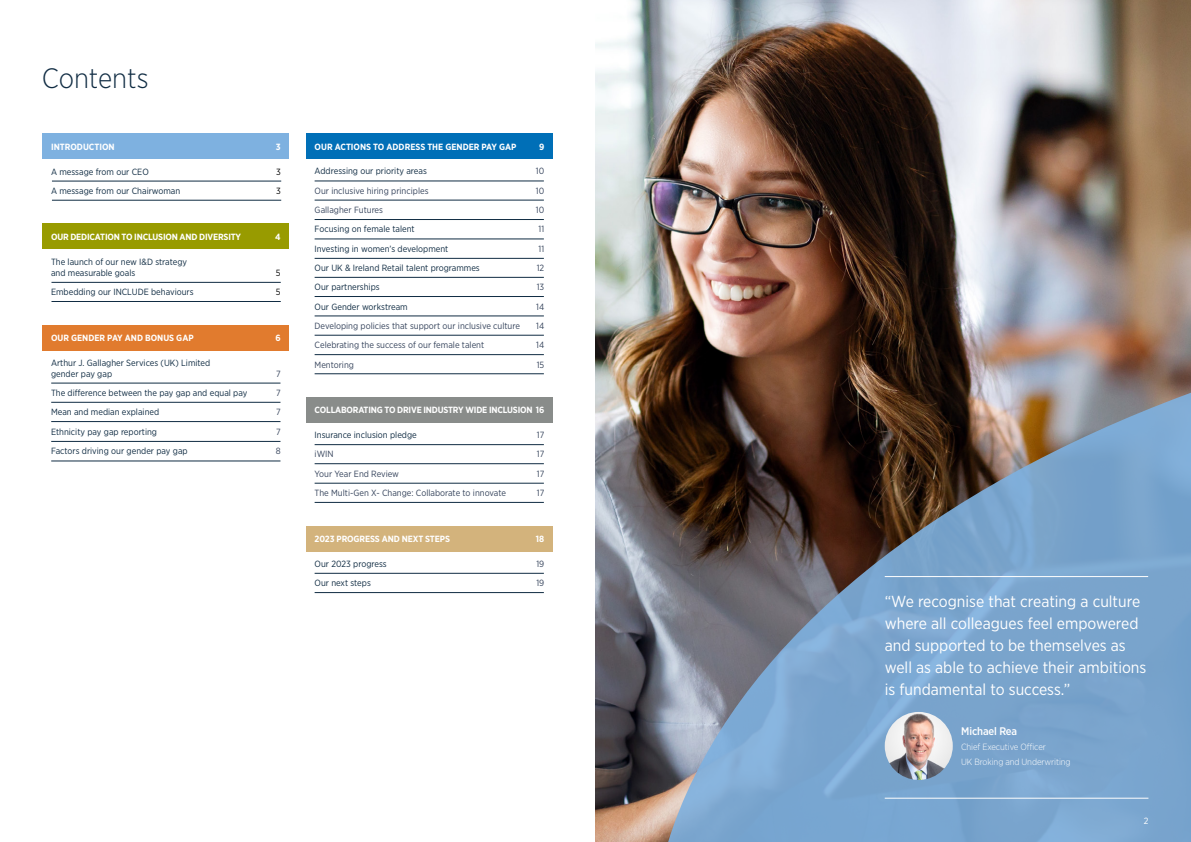
<style>
.page{position:relative;width:1191px;height:842px;background:#fff}
.page>*{position:absolute;margin:0;border:0;box-sizing:border-box;transform-origin:0 0}
.t1{font:300 28px "Gotham Narrow";color:#102c43}
.Body-Copy-Black-80{font:16px/22px "Gotham Narrow";color:#fff}
.t2{font:500 11px "Gotham Narrow";letter-spacing:-.01em;color:#fff}
.t3{font:9px/10.8px "Gotham Narrow";color:#102c43}
.t4{font:9px "Gotham Narrow";color:#37455d}
.t5{font:700 9px "Gotham Narrow";letter-spacing:-.02em;color:#fff}
.t6{font:700 9px "Gotham Narrow";color:#fff}
.t7{font:300 9px "Gotham Narrow";letter-spacing:-.01em;color:#fff}
.t8{font:9px "Gotham Narrow";color:#000}
.t9{font:9px "Gotham Narrow";color:#fff}
</style>
<div class="page">
<img style="left:595px;top:0;width:596px;height:842px">
<div style="left:43px;top:133px;width:246px;height:26px;background:#7eb1e0"></div>
<hr style="left:52px;top:181px;width:229px;height:1px;background:#102c43">
<hr style="left:52px;top:200px;width:229px;height:1px;background:#102c43">
<hr style="left:51px;top:282px;width:230px;height:1px;background:#102c43">
<hr style="left:51px;top:301px;width:230px;height:1px;background:#102c43">
<div style="left:43px;top:224px;width:246px;height:25px;background:#989b00"></div>
<hr style="left:51px;top:383px;width:229px;height:1px;background:#102c43">
<hr style="left:51px;top:402px;width:229px;height:1px;background:#102c43">
<hr style="left:51px;top:421px;width:229px;height:1px;background:#102c43">
<hr style="left:51px;top:441px;width:229px;height:1px;background:#102c43">
<hr style="left:51px;top:461px;width:229px;height:1px;background:#102c43">
<div style="left:43px;top:325px;width:246px;height:25px;background:#e17b2e"></div>
<hr style="left:315px;top:444px;width:229px;height:1px;background:#102c43">
<hr style="left:315px;top:463px;width:229px;height:1px;background:#102c43">
<hr style="left:315px;top:483px;width:229px;height:1px;background:#102c43">
<hr style="left:315px;top:502px;width:229px;height:1px;background:#102c43">
<div style="left:306px;top:397px;width:247px;height:26px;background:#898c8a"></div>
<hr style="left:315px;top:573px;width:229px;height:1px;background:#102c43">
<hr style="left:315px;top:592px;width:229px;height:1px;background:#102c43">
<div style="left:306px;top:526px;width:247px;height:25px;background:#d3b37c"></div>
<hr style="left:315px;top:181px;width:229px;height:1px;background:#102c43">
<hr style="left:315px;top:200px;width:229px;height:1px;background:#102c43">
<hr style="left:315px;top:219px;width:229px;height:1px;background:#102c43">
<hr style="left:315px;top:239px;width:229px;height:1px;background:#102c43">
<hr style="left:315px;top:258px;width:229px;height:1px;background:#102c43">
<hr style="left:315px;top:277px;width:229px;height:1px;background:#102c43">
<hr style="left:315px;top:296px;width:229px;height:1px;background:#102c43">
<hr style="left:315px;top:316px;width:229px;height:1px;background:#102c43">
<hr style="left:315px;top:335px;width:229px;height:1px;background:#102c43">
<hr style="left:315px;top:354px;width:229px;height:1px;background:#102c43">
<hr style="left:315px;top:374px;width:229px;height:1px;background:#102c43">
<div style="left:306px;top:133px;width:247px;height:26px;background:#006fb7"></div>
<img style="left:649px;top:288px;width:542px;height:554px">
<hr style="left:884px;top:576px;width:264px;height:1px;background:#fff">
<hr style="left:884px;top:798px;width:264px;height:1px;background:#fff">
<img style="left:884px;top:712px;width:68px;height:68px;border-radius:34px">
<p class="t1" style="left:42px;top:61px;width:108px">Contents</p>
<p class="t6" style="left:51px;top:141px;width:65px">INTRODUCTION</p>
<p class="t5" style="left:276px;top:141px;width:6px">3</p>
<p class="t3" style="left:51px;top:166px;width:99px">A message from our CEO</p>
<p class="t8" style="left:276px;top:166px;width:6px">3</p>
<p class="t3" style="left:51px;top:185px;width:131px">A message from our Chairwoman</p>
<p class="t8" style="left:276px;top:185px;width:6px">3</p>
<p class="t5" style="left:51px;top:231px;width:192px">OUR DEDICATION TO INCLUSION AND DIVERSITY</p>
<p class="t5" style="left:275px;top:231px;width:7px">4</p>
<p class="t3" style="left:51px;top:256px;width:138px">The launch of our new I&amp;D strategy and measurable goals</p>
<p class="t8" style="left:276px;top:267px;width:6px">5</p>
<p class="t3" style="left:51px;top:286px;width:144px">Embedding our INCLUDE behaviours</p>
<p class="t8" style="left:276px;top:286px;width:6px">5</p>
<p class="t6" style="left:51px;top:332px;width:144px">OUR GENDER PAY AND BONUS GAP</p>
<p class="t5" style="left:275px;top:332px;width:7px">6</p>
<p class="t3" style="left:51px;top:357px;width:161px">Arthur J. Gallagher Services (UK) Limited gender pay gap</p>
<p class="t4" style="left:276px;top:368px;width:6px">7</p>
<p class="t3" style="left:51px;top:387px;width:198px">The difference between the pay gap and equal pay</p>
<p class="t4" style="left:276px;top:387px;width:6px">7</p>
<p class="t3" style="left:51px;top:407px;width:110px">Mean and median explained</p>
<p class="t4" style="left:276px;top:407px;width:6px">7</p>
<p class="t3" style="left:51px;top:426px;width:108px">Ethnicity pay gap reporting</p>
<p class="t4" style="left:276px;top:426px;width:6px">7</p>
<p class="t3" style="left:51px;top:445px;width:138px">Factors driving our gender pay gap</p>
<p class="t4" style="left:276px;top:445px;width:6px">8</p>
<p class="t6" style="left:315px;top:141px;width:203px">OUR ACTIONS TO ADDRESS THE GENDER PAY GAP</p>
<p class="t5" style="left:539px;top:141px;width:7px">9</p>
<p class="t3" style="left:315px;top:166px;width:114px">Addressing our priority areas</p>
<p class="t4" style="left:536px;top:166px;width:10px">10</p>
<p class="t4" style="left:315px;top:185px;width:115px">Our inclusive hiring principles</p>
<p class="t4" style="left:536px;top:185px;width:10px">10</p>
<p class="t4" style="left:315px;top:204px;width:70px">Gallagher Futures</p>
<p class="t4" style="left:536px;top:204px;width:10px">10</p>
<p class="t3" style="left:315px;top:224px;width:102px">Focusing on female talent</p>
<p class="t4" style="left:538px;top:224px;width:7px">11</p>
<p class="t3" style="left:315px;top:243px;width:135px">Investing in women’s development</p>
<p class="t4" style="left:538px;top:243px;width:7px">11</p>
<p class="t3" style="left:315px;top:262px;width:167px">Our UK &amp; Ireland Retail talent programmes</p>
<p class="t4" style="left:537px;top:262px;width:9px">12</p>
<p class="t3" style="left:315px;top:282px;width:67px">Our partnerships</p>
<p class="t4" style="left:537px;top:282px;width:9px">13</p>
<p class="t3" style="left:315px;top:301px;width:95px">Our Gender workstream</p>
<p class="t4" style="left:536px;top:301px;width:10px">14</p>
<p class="t4" style="left:315px;top:320px;width:207px">Developing policies that support our inclusive culture</p>
<p class="t4" style="left:536px;top:320px;width:10px">14</p>
<p class="t4" style="left:315px;top:339px;width:171px">Celebrating the success of our female talent</p>
<p class="t4" style="left:536px;top:339px;width:10px">14</p>
<p class="t4" style="left:315px;top:359px;width:41px">Mentoring</p>
<p class="t4" style="left:537px;top:359px;width:9px">15</p>
<p class="t5" style="left:315px;top:404px;width:231px">COLLABORATING TO DRIVE INDUSTRY WIDE INCLUSION 16</p>
<p class="t3" style="left:315px;top:429px;width:104px">Insurance inclusion pledge</p>
<p class="t4" style="left:537px;top:429px;width:9px">17</p>
<p class="t4" style="left:315px;top:449px;width:21px">iWIN</p>
<p class="t4" style="left:537px;top:449px;width:9px">17</p>
<p class="t4" style="left:315px;top:468px;width:86px">Your Year End Review</p>
<p class="t4" style="left:537px;top:468px;width:9px">17</p>
<p class="t4" style="left:315px;top:487px;width:193px">The Multi-Gen X- Change: Collaborate to innovate</p>
<p class="t4" style="left:537px;top:487px;width:9px">17</p>
<p class="t5" style="left:315px;top:533px;width:137px">2023 PROGRESS AND NEXT STEPS</p>
<p class="t5" style="left:536px;top:533px;width:10px">18</p>
<p class="t3" style="left:315px;top:558px;width:74px">Our 2023 progress</p>
<p class="t4" style="left:536px;top:558px;width:9px">19</p>
<p class="t3" style="left:315px;top:578px;width:58px">Our next steps</p>
<p class="t4" style="left:536px;top:577px;width:9px">19</p>
<p class="Body-Copy-Black-80" style="left:884px;top:590px;width:263px">“We recognise that creating a culture where all colleagues feel empowered and supported to be themselves as well as able to achieve their ambitions is fundamental to success.”</p>
<p class="t2" style="left:961px;top:724px;width:58px">Michael Rea</p>
<p class="t7" style="left:961px;top:741px;width:86px">Chief Executive Officer</p>
<p class="t7" style="left:961px;top:756px;width:111px">UK Broking and Underwriting</p>
<p class="t9" style="left:1143px;top:815px;width:6px">2</p>
</div>
